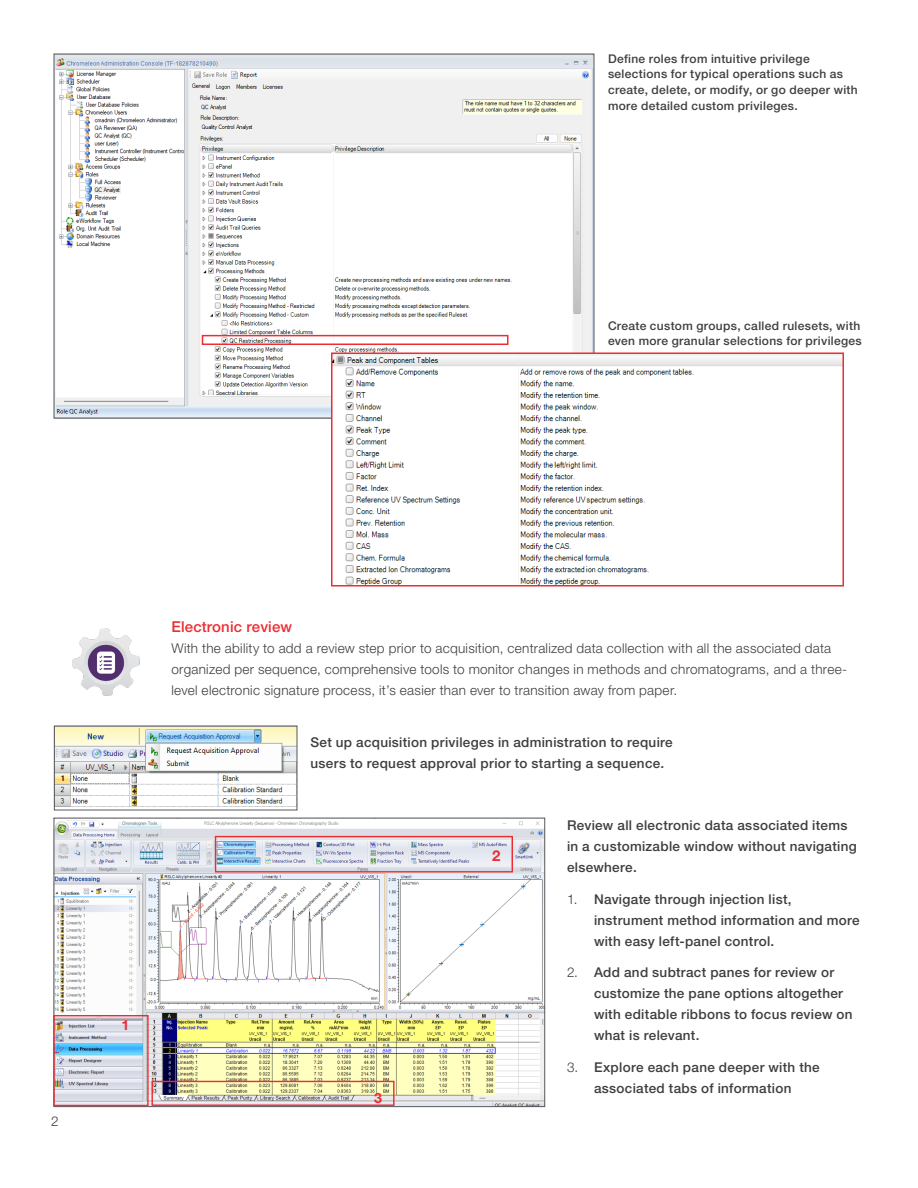
<style>
.page{position:relative;width:918px;height:1188px;background:#fff}
.page>*{position:absolute;margin:0;border:0;box-sizing:border-box;transform-origin:0 0}
.t1{font:500 15px "Helvetica Neue LTW1 G";letter-spacing:.01em;color:#ee2d33}
.t2{font:700 15px "Helvetica Neue LTW1 G";color:#ee2d33}
.t3{font:700 14.25px "Helvetica Neue LTW1 G";color:#ee2d33}
.t4{font:500 13.5px/21px "Helvetica Neue LTW1 G";letter-spacing:.025em;color:#3e3e3f}
.t5{font:300 13.5px/21px "Helvetica Neue LTW1 G";letter-spacing:.02em;color:#3e3e3f}
.t6{font:500 12px/15.8px "Helvetica Neue LTW1 G";letter-spacing:.03em;color:#3e3e3f}
.s1{font-weight:300}
</style>
<div class="page">
<img style="left:56px;top:56px;width:536px;height:360px">
<img style="left:334px;top:355px;width:507px;height:228px">
<div style="left:331px;top:352px;width:513px;height:234px;border:2px solid #ee2d33"></div>
<div style="left:202px;top:335px;width:306px;height:10px;border:2px solid #ee2d33"></div>
<img style="left:56px;top:728px;width:239px;height:79px">
<div style="left:54px;top:726px;width:243px;height:84px;border:1px solid #57585a"></div>
<img style="left:56px;top:820px;width:487px;height:285px">
<div style="left:53px;top:1015px;width:96px;height:91px;border:1px solid #ee2d33"></div>
<div style="left:215px;top:836px;width:298px;height:37px;border:1px solid #ee2d33"></div>
<div style="left:151px;top:1081px;width:244px;height:25px;border:1px solid #ee2d33"></div>
<img style="left:72px;top:628px;width:68px;height:68px">
<p class="t6" style="left:608px;top:50px;width:251px">Define roles from intuitive privilege selections for typical operations such as create, delete, or modify, or go deeper with more detailed custom privileges.</p>
<p class="t6" style="left:608px;top:317px;width:255px">Create custom groups, called rulesets, with even more granular selections for privileges</p>
<p class="t5" style="left:51px;top:1110px;width:9px">2</p>
<p class="t3" style="left:122px;top:1016px;width:9px">1</p>
<p class="t1" style="left:171px;top:617px;width:122px">Electronic review</p>
<p class="t5" style="left:171px;top:637px;width:677px">With the ability to add a review step prior to acquisition, centralized data collection with all the associated data organized per sequence, comprehensive tools to monitor changes in methods and chromatograms, and a three&shy;level electronic signature process, it’s easier than ever to transition away from paper.</p>
<p class="t4" style="left:310px;top:732px;width:364px">Set up acquisition privileges in administration to require users to request approval prior to starting a sequence.</p>
<p class="t3" style="left:374px;top:1089px;width:9px">3</p>
<p class="t2" style="left:492px;top:847px;width:10px">2</p>
<p class="t4" style="left:567px;top:815px;width:291px">Review all electronic data associated items in a customizable window without navigating elsewhere.</p>
<p class="t4" style="left:594px;top:888px;width:267px;text-indent:-27px"><span class="s1">1.</span> Navigate through injection list, instrument method information and more with easy left-panel control.</p>
<p class="t4" style="left:594px;top:962px;width:260px;text-indent:-27px"><span class="s1">2.</span> Add and subtract panes for review or customize the pane options altogether with editable ribbons to focus review on what is relevant.</p>
<p class="t4" style="left:567px;top:1056px;width:254px;text-align:center"><span class="s1">3.</span> Explore each pane deeper with the associated tabs of information</p>
</div>
